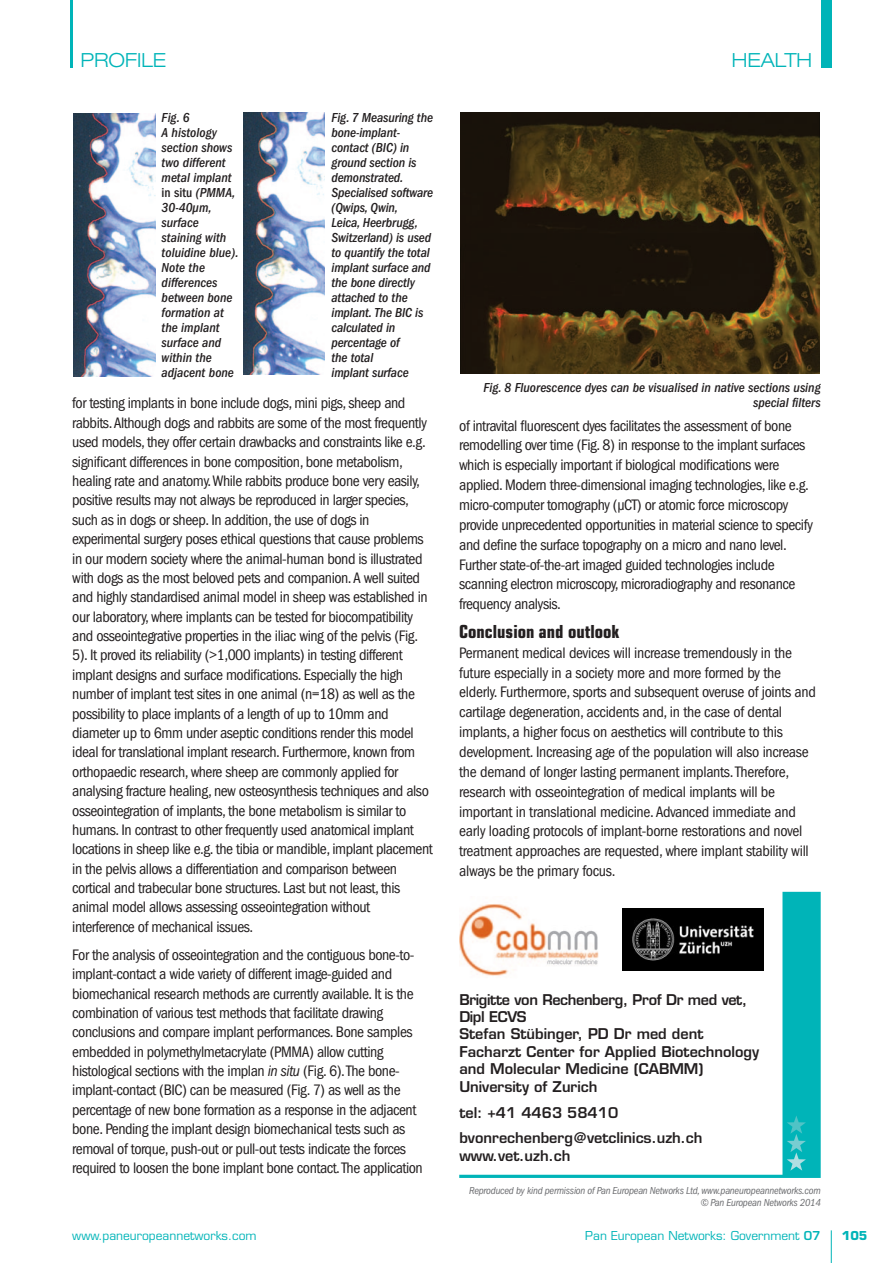
<style>
.page{position:relative;width:893px;height:1263px;background:#fff}
.page>*{position:absolute;margin:0;border:0;box-sizing:border-box;transform-origin:0 0}
.t1{font:300 expanded 19.5px "Helvetica Neue LT Std";color:#00b4b8}
.t2{font:700 condensed 18px "Eurostile LT Std";color:#231f20}
.t3{font:condensed 15.75px/19.4px "ITC Franklin Gothic Std";letter-spacing:-.03em;color:#231f20}
.t4{font:600 14.4px/17.4px "Eurostile LT Std";color:#231f20}
.t5{font:italic 500 condensed 13.5px/15px "ITC Franklin Gothic Std";letter-spacing:-.01em;color:#231f20}
.t6{font:12px "Eurostile LT Std";color:#00b4b8}
.t7{font:700 12px "Eurostile LT Std";color:#00b4b8}
.t8{font:italic condensed 10.5px/12px "ITC Franklin Gothic Std";letter-spacing:-.02em;color:#6c6d70;text-align:right}
.s1{font-style:normal}
.s2{font-style:italic}
.s3{font-weight:600}
</style>
<div class="page">
<hr style="left:831px;top:1230px;width:1px;height:33px;background:#00b4b8">
<div style="left:821px;top:0;width:10px;height:68px;background:#00b4b8"></div>
<hr style="left:70px;top:0;width:2px;height:68px;background:#00b4b8">
<svg style="left:459px;top:892px;width:362px;height:286px"></svg>
<svg style="left:787px;top:1115px;width:19px;height:55px"></svg>
<img style="left:460px;top:113px;width:360px;height:260px">
<img style="left:73px;top:113px;width:82px;height:263px">
<img style="left:243px;top:113px;width:81px;height:262px">
<img style="left:459px;top:897px;width:148px;height:85px">
<img style="left:623px;top:909px;width:141px;height:61px">
<p class="t1" style="left:80px;top:49px;width:87px">PROFILE</p>
<p class="t1" style="left:732px;top:49px;width:82px">HEALTH</p>
<p class="t5" style="left:162px;top:111px;width:78px">Fig. 6<br>A histology section shows two different metal implant <span class="s1">in situ</span> (PMMA,<br>30-40μm, surface staining with toluidine blue).<br>Note the differences between bone formation at the implant surface and within the adjacent bone</p>
<p class="t5" style="left:331px;top:111px;width:103px">Fig. 7 Measuring the bone-implant&shy;contact (BIC) in ground section is demonstrated.<br>Specialised software (Qwips, Qwin,<br>Leica, Heerbrugg,<br>Switzerland) is used to quantify the total implant surface and the bone directly attached to the implant. The BIC is calculated in percentage of<br>the total<br>implant surface</p>
<p class="t3" style="left:72px;top:395px;width:362px">for testing implants in bone include dogs, mini pigs, sheep and rabbits. Although dogs and rabbits are some of the most frequently used models, they offer certain drawbacks and constraints like e.g. significant differences in bone composition, bone metabolism, healing rate and anatomy. While rabbits produce bone very easily, positive results may not always be reproduced in larger species, such as in dogs or sheep. In addition, the use of dogs in experimental surgery poses ethical questions that cause problems in our modern society where the animal-human bond is illustrated with dogs as the most beloved pets and companion. A well suited and highly standardised animal model in sheep was established in our laboratory, where implants can be tested for biocompatibility and osseointegrative properties in the iliac wing of the pelvis (Fig.<br>5). It proved its reliability (&gt;1,000 implants) in testing different implant designs and surface modifications. Especially the high number of implant test sites in one animal (n=18) as well as the possibility to place implants of a length of up to 10mm and diameter up to 6mm under aseptic conditions render this model ideal for translational implant research. Furthermore, known from orthopaedic research, where sheep are commonly applied for analysing fracture healing, new osteosynthesis techniques and also osseointegration of implants, the bone metabolism is similar to humans. In contrast to other frequently used anatomical implant locations in sheep like e.g. the tibia or mandible, implant placement in the pelvis allows a differentiation and comparison between cortical and trabecular bone structures. Last but not least, this animal model allows assessing osseointegration without interference of mechanical issues.</p>
<p class="t3" style="left:72px;top:946px;width:352px">For the analysis of osseointegration and the contiguous bone-to&shy;implant-contact a wide variety of different image-guided and biomechanical research methods are currently available. It is the combination of various test methods that facilitate drawing conclusions and compare implant performances. Bone samples embedded in polymethylmetacrylate (PMMA) allow cutting histological sections with the implan <span class="s2">in situ</span> (Fig. 6). The bone&shy;implant-contact (BIC) can be measured (Fig. 7) as well as the percentage of new bone formation as a response in the adjacent bone. Pending the implant design biomechanical tests such as removal of torque, push-out or pull-out tests indicate the forces required to loosen the bone implant bone contact. The application</p>
<p class="t5" style="left:483px;top:381px;width:339px;text-align:right">Fig. 8 Fluorescence dyes can be visualised in native sections using special filters</p>
<p class="t3" style="left:459px;top:417px;width:355px;line-height:19.8px">of intravital fluorescent dyes facilitates the assessment of bone remodelling over time (Fig. 8) in response to the implant surfaces which is especially important if biological modifications were applied. Modern three-dimensional imaging technologies, like e.g. micro-computer tomography (μCT) or atomic force microscopy provide unprecedented opportunities in material science to specify and define the surface topography on a micro and nano level.<br>Further state-of-the-art imaged guided technologies include scanning electron microscopy, microradiography and resonance frequency analysis.</p>
<p class="t2" style="left:459px;top:621px;width:161px">Conclusion and outlook</p>
<p class="t3" style="left:459px;top:644px;width:358px;line-height:19.8px">Permanent medical devices will increase tremendously in the future especially in a society more and more formed by the elderly. Furthermore, sports and subsequent overuse of joints and cartilage degeneration, accidents and, in the case of dental implants, a higher focus on aesthetics will contribute to this development. Increasing age of the population will also increase the demand of longer lasting permanent implants. Therefore, research with osseointegration of medical implants will be important in translational medicine. Advanced immediate and early loading protocols of implant-borne restorations and novel treatment approaches are requested, where implant stability will always be the primary focus.</p>
<p class="t4" style="left:459px;top:992px;width:301px">Brigitte von Rechenberg, Prof Dr med vet,<br>Dipl ECVS<br>Stefan Stübinger, PD Dr med dent<br>Facharzt Center for Applied Biotechnology and Molecular Medicine (CABMM)<br>University of Zurich</p>
<p class="t4" style="left:459px;top:1101px;width:245px;line-height:26px">tel: +41 4463 58410 bvonrechenberg@vetclinics.uzh.ch</p>
<p class="t4" style="left:459px;top:1148px;width:113px">www.vet.uzh.ch</p>
<p class="t8" style="left:469px;top:1184px;width:353px">Reproduced by kind permission of Pan European Networks Ltd, www.paneuropeannetworks.com © Pan European Networks 2014</p>
<p class="t6" style="left:72px;top:1229px;width:186px">www.paneuropeannetworks.com</p>
<p class="t6" style="left:585px;top:1229px;width:237px">Pan European Networks: Government <span class="s3">07</span></p>
<p class="t7" style="left:842px;top:1229px;width:27px">105</p>
</div>
